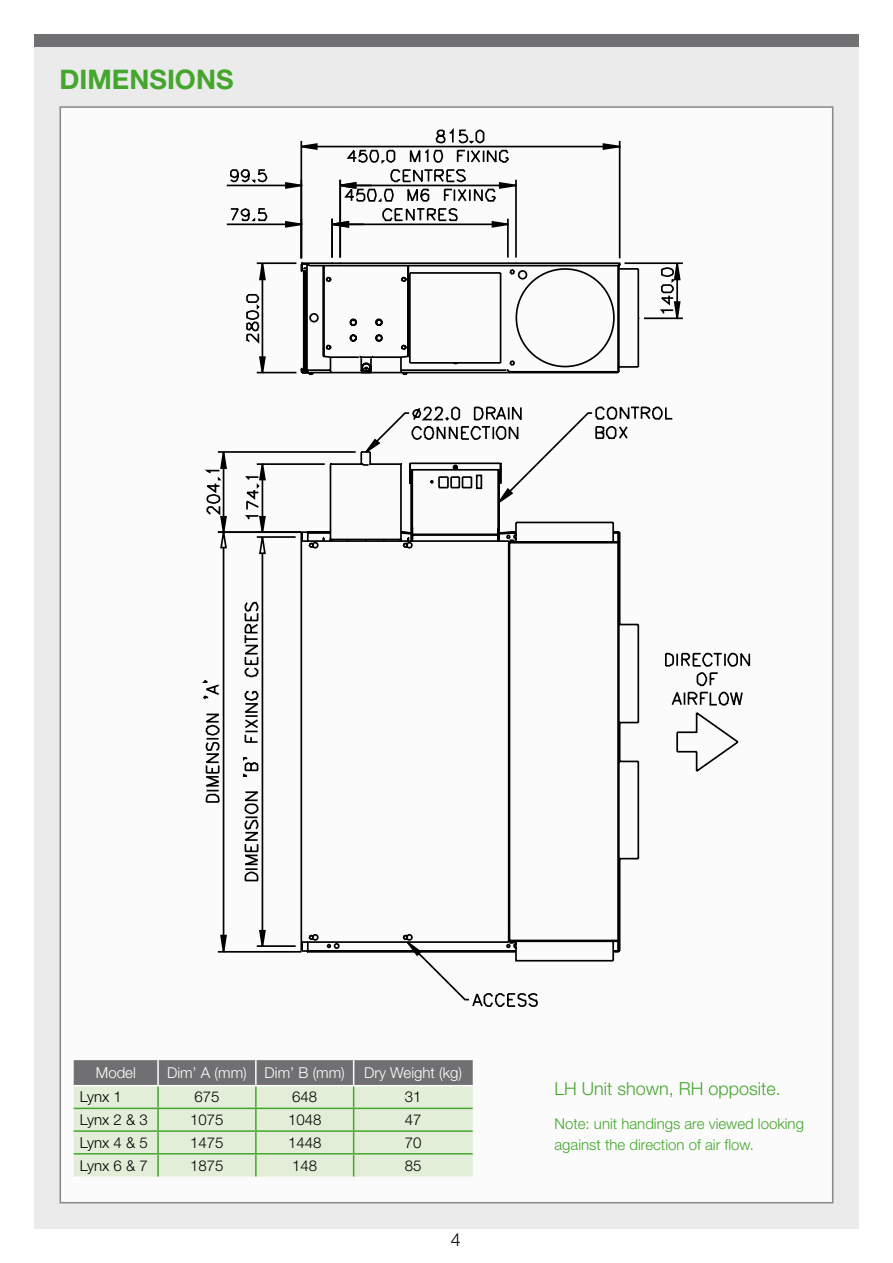
<style>
.page{position:relative;width:893px;height:1263px;background:#fff}
.page>*{position:absolute;margin:0;border:0;box-sizing:border-box;transform-origin:0 0}
.t1{font:700 27px "Helvetica Neue LT Std";color:#44a62c}
.t2{font:300 18px "Helvetica Neue LT Std";color:#44a62c}
.t3{font:300 15px "Helvetica Neue LT Std";color:#000}
.t4{font:300 15px/21px "Helvetica Neue LT Std";color:#44a62c}
.t5{font:300 15px "Helvetica Neue LT Std";color:#fff}
</style>
<div class="page">
<div style="left:34px;top:34px;width:825px;height:1195px;background:#ebebec"></div>
<div style="left:34px;top:34px;width:825px;height:13px;background:#707072"></div>
<div style="left:60px;top:107px;width:773px;height:1096px;background:#fbfbfb"></div>
<svg style="left:74px;top:1060px;width:399px;height:116px;background:#c2cfba"></svg>
<hr style="left:74px;top:1085px;width:84px;height:1px;background:#fff">
<hr style="left:158px;top:1085px;width:98px;height:1px;background:#fff">
<hr style="left:256px;top:1085px;width:98px;height:1px;background:#fff">
<hr style="left:354px;top:1085px;width:119px;height:1px;background:#fff">
<svg style="left:202px;top:680px;width:14px;height:123px"></svg>
<svg style="left:226px;top:128px;width:456px;height:246px"></svg>
<svg style="left:308px;top:264px;width:313px;height:112px"></svg>
<svg style="left:216px;top:406px;width:457px;height:547px"></svg>
<svg style="left:321px;top:526px;width:430px;height:481px"></svg>
<h1 class="t1" style="left:60px;top:63px;width:175px">DIMENSIONS</h1>
<p class="t5" style="left:96px;top:1064px;width:42px">Model</p>
<p class="t5" style="left:167px;top:1064px;width:179px">Dim’ A (mm) Dim’ B (mm)</p>
<p class="t5" style="left:364px;top:1064px;width:100px">Dry Weight (kg)</p>
<p class="t3" style="left:80px;top:1088px;width:39px">Lynx 1</p>
<p class="t3" style="left:194px;top:1088px;width:27px">675</p>
<p class="t3" style="left:292px;top:1088px;width:27px">648</p>
<p class="t3" style="left:405px;top:1088px;width:8px">31</p>
<p class="t3" style="left:80px;top:1110px;width:69px">Lynx 2 &amp; 3</p>
<p class="t3" style="left:190px;top:1110px;width:35px">1 075</p>
<p class="t3" style="left:288px;top:1110px;width:35px">1 048</p>
<p class="t3" style="left:405px;top:1110px;width:18px">47</p>
<p class="t3" style="left:80px;top:1133px;width:70px">Lynx 4 &amp; 5</p>
<p class="t3" style="left:190px;top:1133px;width:35px">1 475</p>
<p class="t3" style="left:288px;top:1133px;width:35px">1 448</p>
<p class="t3" style="left:405px;top:1133px;width:18px">70</p>
<p class="t3" style="left:80px;top:1156px;width:70px">Lynx 6 &amp; 7</p>
<p class="t3" style="left:190px;top:1156px;width:35px">1 875</p>
<p class="t3" style="left:292px;top:1156px;width:27px">148</p>
<p class="t3" style="left:405px;top:1156px;width:18px">85</p>
<p class="t2" style="left:554px;top:1077px;width:228px">LH Unit shown, RH opposite.</p>
<p class="t4" style="left:554px;top:1113px;width:251px">Note: unit handings are viewed looking against the direction of air flow.</p>
</div>
